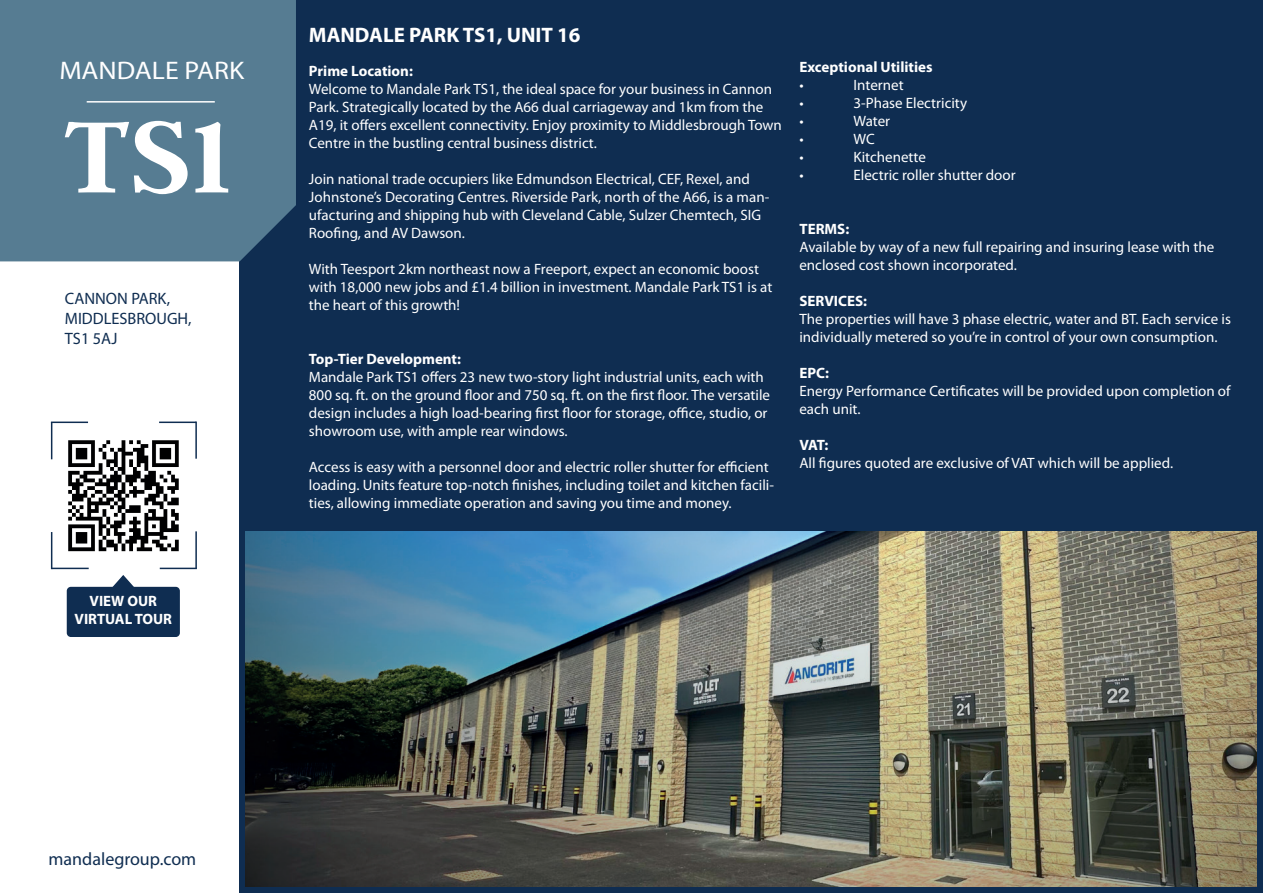
<style>
.page{position:relative;width:1263px;height:893px;background:#fff}
.page>*{position:absolute;margin:0;border:0;box-sizing:border-box;transform-origin:0 0}
.t1{font:600 112.5px "Argent CF";color:#fff;scale:1.06 1}
.t2{font:25.5px "Myriad Pro";color:#fff;scale:1.09 1}
.t3{font:700 21px "Myriad Pro";color:#fff}
.t4{font:18px "Myriad Pro";color:#0f2d51}
.t5{font:16.5px/19.8px "Myriad Pro";color:#0f2d51}
.t6{font:15px/18px "Myriad Pro";color:#fff}
.t7{font:700 15px/18px "Myriad Pro";color:#fff;text-align:center}
</style>
<div class="page">
<div style="left:239px;top:0;width:1024px;height:893px;background:#0f2d51"></div>
<div style="left:0;top:0;width:296px;height:261px;background:#567c92"></div>
<img style="left:68px;top:440px;width:111px;height:112px">
<hr style="left:195px;top:422px;width:2px;height:37px;background:#0f2d51">
<hr style="left:159px;top:422px;width:37px;height:1px;background:#0f2d51">
<hr style="left:160px;top:568px;width:37px;height:1px;background:#0f2d51">
<hr style="left:195px;top:531px;width:2px;height:37px;background:#0f2d51">
<hr style="left:51px;top:422px;width:37px;height:1px;background:#0f2d51">
<hr style="left:51px;top:422px;width:1px;height:37px;background:#0f2d51">
<hr style="left:51px;top:532px;width:1px;height:37px;background:#0f2d51">
<hr style="left:52px;top:568px;width:37px;height:1px;background:#0f2d51">
<div style="left:68px;top:588px;width:111px;height:48px;background:#0f2d51;border-radius:3px"></div>
<div style="left:67px;top:587px;width:113px;height:50px;border:2px solid #0f2d51;border-radius:3px"></div>
<svg style="left:108px;top:575px;width:30px;height:15px"></svg>
<hr style="left:87px;top:101px;width:128px;height:2px;background:#fff">
<img style="left:246px;top:531px;width:1010px;height:355px">
<h2 class="t2" style="left:59px;top:55px;width:171px">MANDALE PARK</h2>
<h1 class="t1" style="left:63px;top:97px;width:162px">TS1</h1>
<p class="t5" style="left:65px;top:288px;width:128px">CANNON PARK,<br>MIDDLESBROUGH,<br>TS1 5AJ</p>
<p class="t7" style="left:75px;top:592px;width:99px">VIEW OUR<br>VIRTUAL TOUR</p>
<h3 class="t3" style="left:309px;top:23px;width:273px">MANDALE PARK TS1, UNIT 16</h3>
<p class="t7" style="left:309px;top:62px;width:106px">Prime Location:</p>
<p class="t6" style="left:309px;top:79px;width:474px">Welcome to Mandale Park TS1, the ideal space for your business in Cannon Park. Strategically located by the A66 dual carriageway and 1km from the A19, it offers excellent connectivity. Enjoy proximity to Middlesbrough Town Centre in the bustling central business district.</p>
<p class="t6" style="left:309px;top:169px;width:462px">Join national trade occupiers like Edmundson Electrical, CEF, Rexel, and Johnstone’s Decorating Centres. Riverside Park, north of the A66, is a man&shy;ufacturing and shipping hub with Cleveland Cable, Sulzer Chemtech, SIG Roofing, and AV Dawson.</p>
<p class="t6" style="left:309px;top:259px;width:465px">With Teesport 2km northeast now a Freeport, expect an economic boost with 18,000 new jobs and £1.4 billion in investment. Mandale Park TS1 is at the heart of this growth!</p>
<p class="t7" style="left:309px;top:350px;width:154px">Top-Tier Development:</p>
<p class="t6" style="left:309px;top:367px;width:463px">Mandale Park TS1 offers 23 new two-story light industrial units, each with 800 sq. ft. on the ground floor and 750 sq. ft. on the first floor. The versatile design includes a high load-bearing first floor for storage, office, studio, or showroom use, with ample rear windows.</p>
<p class="t6" style="left:309px;top:457px;width:467px">Access is easy with a personnel door and electric roller shutter for efficient loading. Units feature top-notch finishes, including toilet and kitchen facili&shy;ties, allowing immediate operation and saving you time and money.</p>
<p class="t7" style="left:799px;top:58px;width:135px">Exceptional Utilities</p>
<p class="t6" style="left:799px;top:75px;width:6px">•</p>
<p class="t6" style="left:853px;top:75px;width:52px">Internet</p>
<p class="t6" style="left:799px;top:93px;width:6px">•</p>
<p class="t6" style="left:853px;top:93px;width:115px">3-Phase Electricity</p>
<p class="t6" style="left:799px;top:111px;width:6px">•</p>
<p class="t6" style="left:853px;top:111px;width:38px">Water</p>
<p class="t6" style="left:799px;top:129px;width:6px">•</p>
<p class="t6" style="left:853px;top:129px;width:23px">WC</p>
<p class="t6" style="left:799px;top:147px;width:6px">•</p>
<p class="t6" style="left:853px;top:147px;width:74px">Kitchenette</p>
<p class="t6" style="left:799px;top:165px;width:6px">•</p>
<p class="t6" style="left:853px;top:165px;width:164px">Electric roller shutter door</p>
<p class="t7" style="left:799px;top:220px;width:51px">TERMS:</p>
<p class="t6" style="left:799px;top:237px;width:416px">Available by way of a new full repairing and insuring lease with the enclosed cost shown incorporated.</p>
<p class="t7" style="left:799px;top:292px;width:69px">SERVICES:</p>
<p class="t6" style="left:799px;top:309px;width:433px">The properties will have 3 phase electric, water and BT. Each service is individually metered so you’re in control of your own consumption.</p>
<p class="t7" style="left:799px;top:364px;width:31px">EPC:</p>
<p class="t6" style="left:799px;top:381px;width:433px">Energy Performance Certificates will be provided upon completion of each unit.</p>
<p class="t7" style="left:799px;top:436px;width:30px">VAT:</p>
<p class="t6" style="left:799px;top:453px;width:375px">All figures quoted are exclusive of VAT which will be applied.</p>
<p class="t4" style="left:49px;top:848px;width:149px">mandalegroup.com</p>
</div>
